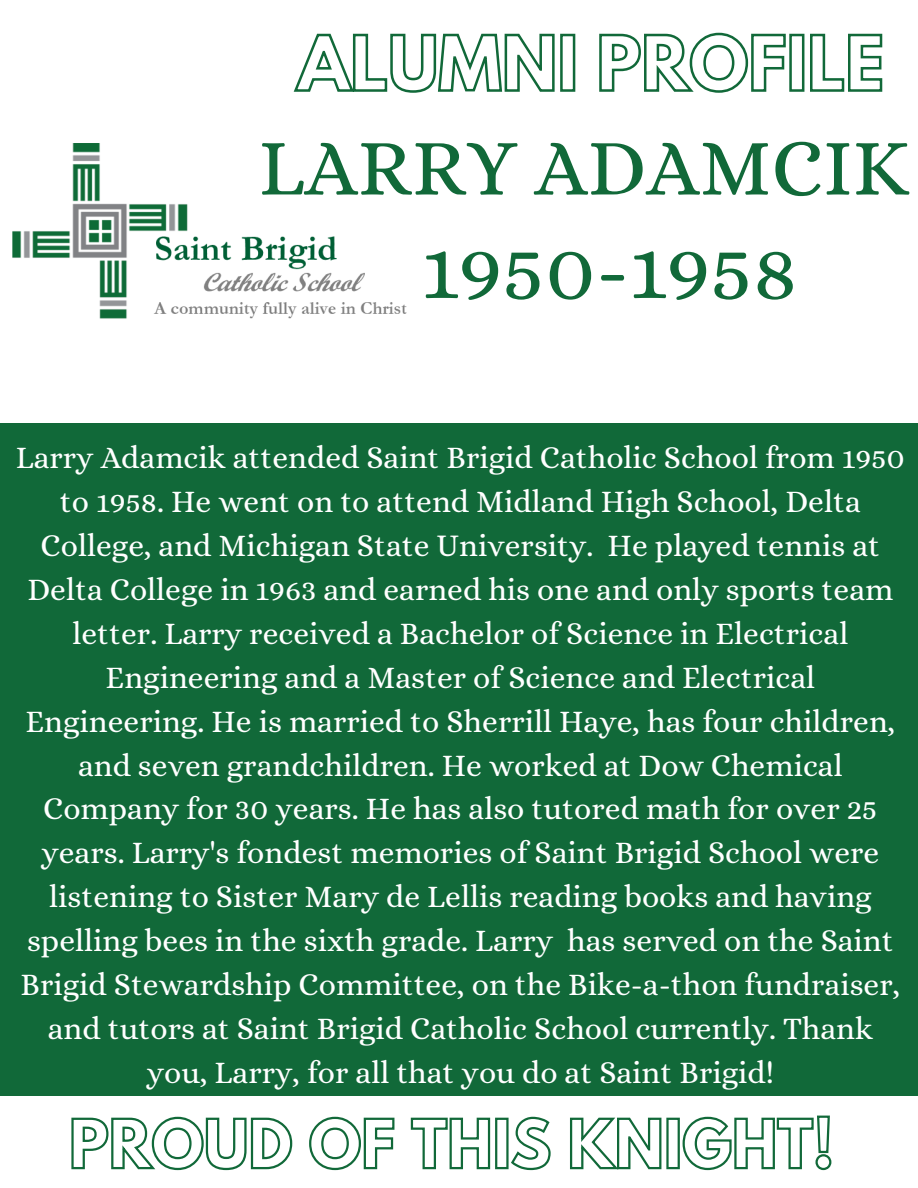
<style>
.page{position:relative;width:918px;height:1188px;background:#fff}
.page>*{position:absolute;margin:0;border:0;box-sizing:border-box;transform-origin:0 0}
.t1{font:87px "Alice";color:#116939}
.t2{font:81px "Alice";color:#116939}
.t3{font:31.5px/43.8px "Alice";color:#fff;text-align:center}
</style>
<div class="page">
<div style="left:0;top:423px;width:918px;height:673px;background:#116939"></div>
<img style="left:12px;top:143px;width:395px;height:176px">
<svg style="left:293px;top:32px;width:590px;height:61px"></svg>
<svg style="left:71px;top:1115px;width:761px;height:56px"></svg>
<p class="t2" style="left:259px;top:121px;width:652px">LARRY ADAMCIK</p>
<p class="t1" style="left:421px;top:219px;width:378px">1950-1958</p>
<p class="t3" style="left:16px;top:436px;width:891px">Larry Adamcik attended Saint Brigid Catholic School from 1950 to 1958. He went on to attend Midland High School, Delta College, and Michigan State University. He played tennis at Delta College in 1963 and earned his one and only sports team letter. Larry received a Bachelor of Science in Electrical Engineering and a Master of Science and Electrical Engineering. He is married to Sherrill Haye, has four children, and seven grandchildren. He worked at Dow Chemical Company for 30 years. He has also tutored math for over 25 years. Larry's fondest memories of Saint Brigid School were listening to Sister Mary de Lellis reading books and having spelling bees in the sixth grade. Larry has served on the Saint Brigid Stewardship Committee, on the Bike-a-thon fundraiser, and tutors at Saint Brigid Catholic School currently. Thank you, Larry, for all that you do at Saint Brigid!</p>
</div>
